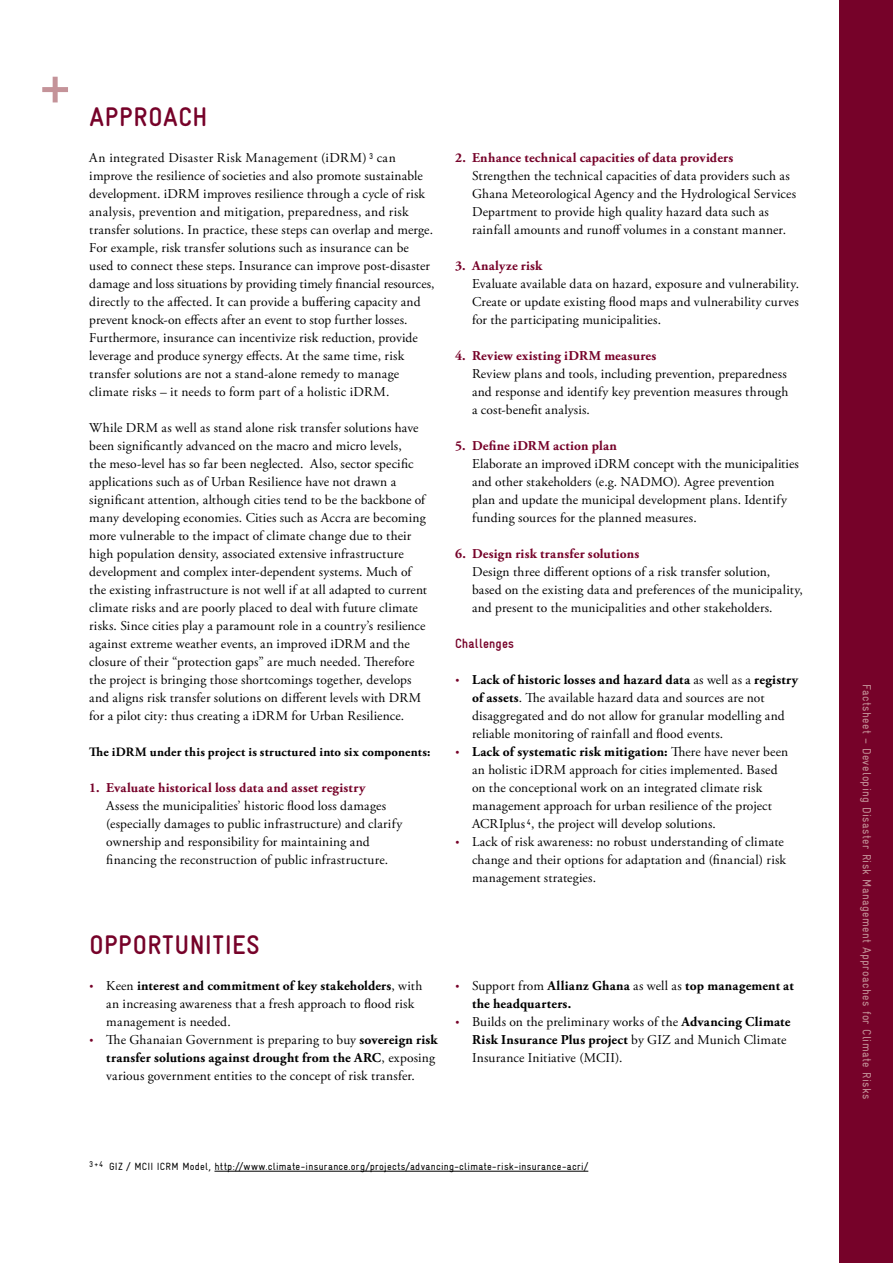
<style>
.page{position:relative;width:893px;height:1263px;background:#fff}
.page>*{position:absolute;margin:0;border:0;box-sizing:border-box;transform-origin:0 0}
.t1{font:700 condensed 27px "GIZ Gravur Pro";letter-spacing:.03em;color:#760229}
.t2{font:13.5px/18px "Adobe Garamond Pro";letter-spacing:.01em;color:#000}
.t3{font:700 13.5px "Adobe Garamond Pro";letter-spacing:.015em;color:#000}
.t4{font:700 13.5px "Adobe Garamond Pro";letter-spacing:.02em;color:#760229}
.t5{font:700 condensed 13.5px "GIZ Gravur Pro";letter-spacing:.015em;color:#760229}
.t6{font:700 12.75px "Adobe Garamond Pro";letter-spacing:.015em;color:#000}
.t7{font:condensed 12px "GIZ Gravur Pro";letter-spacing:.03em;color:#c49399}
.t8{font:condensed 10.5px "GIZ Gravur Pro";letter-spacing:.025em;color:#000}
.s1{font-size:18px;color:#760229}
.s2{font-weight:400}
.s3{font-weight:700}
.s4{font-weight:700;font-size:18px;color:#760229}
</style>
<div class="page">
<div style="left:839px;top:0;width:54px;height:1263px;background:#760229"></div>
<div style="left:42px;top:87px;width:26px;height:5px;background:#c49399"></div>
<div style="left:53px;top:77px;width:5px;height:25px;background:#c49399"></div>
<hr style="left:214px;top:1171px;width:374px;height:1px;background:#000">
<h1 class="t1" style="left:89px;top:101px;width:120px">APPROACH</h1>
<p class="t2" style="left:89px;top:149px;width:347px">An integrated Disaster Risk Management (iDRM) <sup>3</sup> can improve the resilience of societies and also promote sustainable development. iDRM improves resilience through a cycle of risk analysis, prevention and mitigation, preparedness, and risk transfer solutions. In practice, these steps can overlap and merge.<br>For example, risk transfer solutions such as insurance can be used to connect these steps. Insurance can improve post-disaster damage and loss situations by providing timely financial resources, directly to the affected. It can provide a buffering capacity and prevent knock-on effects after an event to stop further losses.<br>Furthermore, insurance can incentivize risk reduction, provide leverage and produce synergy effects. At the same time, risk transfer solutions are not a stand-alone remedy to manage climate risks – it needs to form part of a holistic iDRM.</p>
<p class="t2" style="left:89px;top:419px;width:339px">While DRM as well as stand alone risk transfer solutions have been significantly advanced on the macro and micro levels,<br>the meso-level has so far been neglected. Also, sector specific applications such as of Urban Resilience have not drawn a significant attention, although cities tend to be the backbone of many developing economies. Cities such as Accra are becoming more vulnerable to the impact of climate change due to their high population density, associated extensive infrastructure development and complex inter-dependent systems. Much of the existing infrastructure is not well if at all adapted to current climate risks and are poorly placed to deal with future climate risks. Since cities play a paramount role in a country’s resilience against extreme weather events, an improved iDRM and the closure of their “protection gaps” are much needed. Therefore the project is bringing those shortcomings together, develops and aligns risk transfer solutions on different levels with DRM for a pilot city: thus creating a iDRM for Urban Resilience.</p>
<p class="t6" style="left:89px;top:745px;width:343px">The iDRM under this project is structured into six components:</p>
<p class="t4" style="left:89px;top:780px;width:278px">1. Evaluate historical loss data and asset registry</p>
<p class="t2" style="left:106px;top:797px;width:297px">Assess the municipalities’ historic flood loss damages (especially damages to public infrastructure) and clarify ownership and responsibility for maintaining and financing the reconstruction of public infrastructure.</p>
<p class="t4" style="left:455px;top:150px;width:280px">2. Enhance technical capacities of data providers</p>
<p class="t2" style="left:472px;top:167px;width:326px">Strengthen the technical capacities of data providers such as Ghana Meteorological Agency and the Hydrological Services Department to provide high quality hazard data such as rainfall amounts and runoff volumes in a constant manner.</p>
<p class="t4" style="left:455px;top:258px;width:89px">3. Analyze risk</p>
<p class="t2" style="left:472px;top:275px;width:329px;text-align:justify">Evaluate available data on hazard, exposure and vulnerability.<br>Create or update existing flood maps and vulnerability curves for the participating municipalities.</p>
<p class="t4" style="left:455px;top:348px;width:203px">4. Review existing iDRM measures</p>
<p class="t2" style="left:472px;top:365px;width:318px">Review plans and tools, including prevention, preparedness and response and identify key prevention measures through a cost-benefit analysis.</p>
<p class="t4" style="left:455px;top:438px;width:164px">5. Define iDRM action plan</p>
<p class="t2" style="left:472px;top:455px;width:328px">Elaborate an improved iDRM concept with the municipalities and other stakeholders (e.g. NADMO). Agree prevention plan and update the municipal development plans. Identify funding sources for the planned measures.</p>
<p class="t4" style="left:455px;top:546px;width:186px">6. Design risk transfer solutions</p>
<p class="t2" style="left:472px;top:563px;width:332px">Design three different options of a risk transfer solution, based on the existing data and preferences of the municipality, and present to the municipalities and other stakeholders.</p>
<p class="t5" style="left:455px;top:636px;width:61px">Challenges</p>
<p class="t3" style="left:455px;top:672px;width:345px"><span class="s1">·</span> Lack of historic losses and hazard data <span class="s2">as well as a</span> registry</p>
<p class="t2" style="left:472px;top:689px;width:294px"><span class="s3">of assets</span>. The available hazard data and sources are not</p>
<p class="t2" style="left:472px;top:707px;width:314px">disaggregated and do not allow for granular modelling and</p>
<p class="t2" style="left:472px;top:725px;width:253px">reliable monitoring of rainfall and flood events.</p>
<p class="t3" style="left:455px;top:744px;width:335px"><span class="s1">·</span> Lack of systematic risk mitigation: <span class="s2">There have never been</span></p>
<p class="t2" style="left:472px;top:761px;width:307px">an holistic iDRM approach for cities implemented. Based</p>
<p class="t2" style="left:472px;top:779px;width:292px">on the conceptional work on an integrated climate risk</p>
<p class="t2" style="left:472px;top:797px;width:302px">management approach for urban resilience of the project</p>
<p class="t2" style="left:472px;top:815px;width:245px">ACRIplus <sup>4</sup>, the project will develop solutions.</p>
<p class="t2" style="left:455px;top:833px;width:330px"><span class="s4">·</span> Lack of risk awareness: no robust understanding of climate</p>
<p class="t2" style="left:472px;top:851px;width:315px">change and their options for adaptation and (financial) risk</p>
<p class="t2" style="left:472px;top:869px;width:126px">management strategies.</p>
<h1 class="t1" style="left:89px;top:929px;width:172px">OPPORTUNITIES</h1>
<p class="t3" style="left:89px;top:978px;width:334px"><span class="s1">·</span> <span class="s2">Keen</span> interest and commitment of key stakeholders<span class="s2">, with</span></p>
<p class="t2" style="left:106px;top:995px;width:309px">an increasing awareness that a fresh approach to flood risk</p>
<p class="t2" style="left:106px;top:1013px;width:126px">management is needed.</p>
<p class="t2" style="left:89px;top:1031px;width:350px"><span class="s4">·</span> The Ghanaian Government is preparing to buy <span class="s3">sovereign risk</span></p>
<p class="t3" style="left:106px;top:1050px;width:330px">transfer solutions against drought from the ARC<span class="s2">, exposing</span></p>
<p class="t2" style="left:106px;top:1067px;width:310px">various government entities to the concept of risk transfer.</p>
<p class="t3" style="left:455px;top:978px;width:340px"><span class="s1">·</span> <span class="s2">Support from</span> Allianz Ghana <span class="s2">as well as</span> top management at</p>
<p class="t3" style="left:472px;top:996px;width:101px">the headquarters.</p>
<p class="t2" style="left:455px;top:1013px;width:337px"><span class="s4">·</span> Builds on the preliminary works of the <span class="s3">Advancing Climate</span></p>
<p class="t3" style="left:472px;top:1032px;width:316px">Risk Insurance Plus project <span class="s2">by GIZ and Munich Climate</span></p>
<p class="t2" style="left:472px;top:1049px;width:152px">Insurance Initiative (MCII).</p>
<p class="t8" style="left:89px;top:1160px;width:500px"><sup>3+4</sup> GIZ / MCII ICRM Model, http://www.climate-insurance.org/projects/advancing-climate-risk-insurance-acri/</p>
<p class="t7" style="left:874px;top:684px;width:416px;rotate:90deg">Factsheet – Developing Disaster Risk Management Approaches for Climate Risks</p>
</div>
